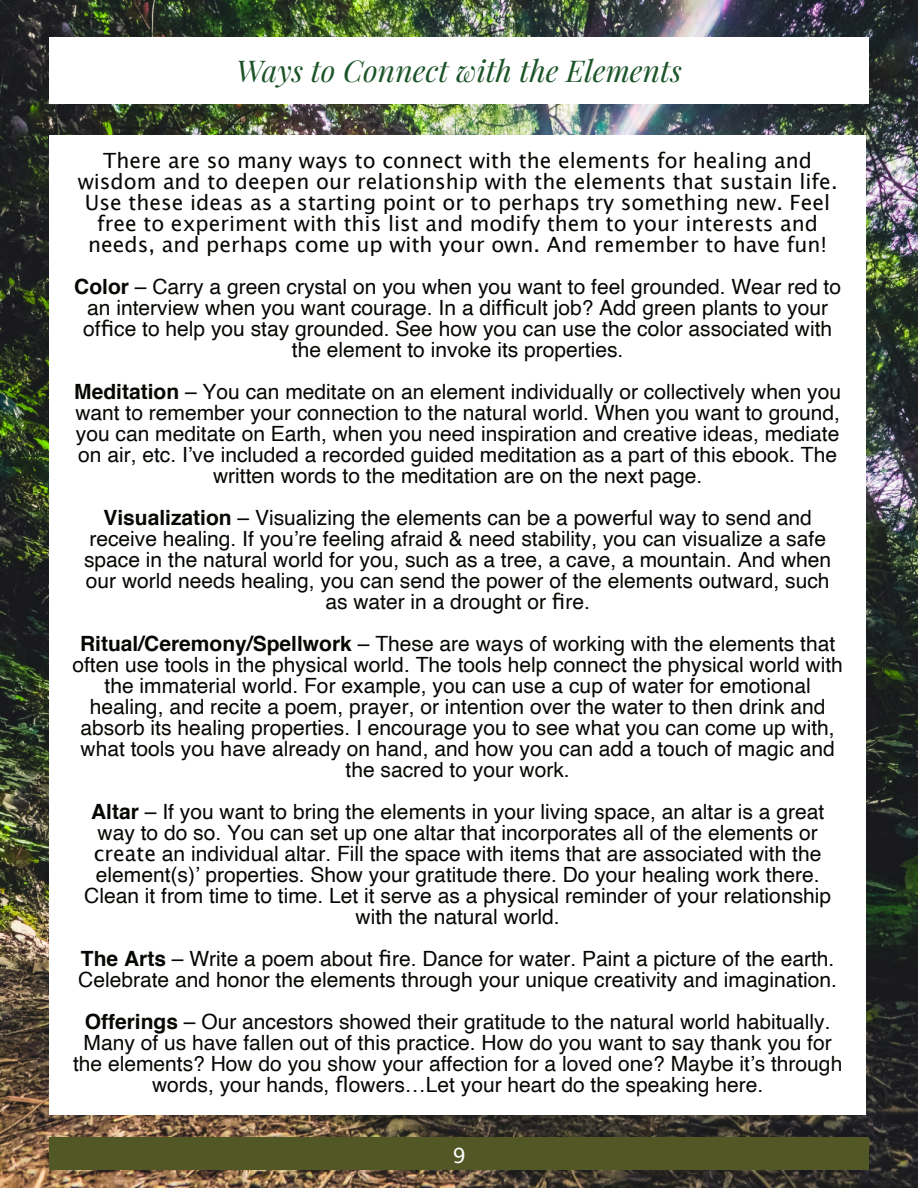
<style>
.page{position:relative;width:918px;height:1188px;background:#fff}
.page>*{position:absolute;margin:0;border:0;box-sizing:border-box;transform-origin:0 0}
.t1{font:italic 30px "Playfair Display";color:#1c5429}
.t2{font:21px/21px "Helvetica";color:#080704;text-align:center}
.t3{font:21px/21px "Lucida Grande";color:#080704;text-align:center}
.t4{font:21px "Lucida Grande";color:#fff}
.s1{font-weight:700}
.s2{font-family:"Lucida Grande"}
</style>
<div class="page">
<img style="left:0;top:0;width:918px;height:1188px">
<div style="left:49px;top:1137px;width:820px;height:33px;background:#515725"></div>
<div style="left:49px;top:135px;width:817px;height:979px;background:#fff"></div>
<div style="left:49px;top:38px;width:820px;height:66px;background:#fff"></div>
<h1 class="t1" style="left:236px;top:49px;width:447px">Ways to Connect with the Elements</h1>
<p class="t3" style="left:78px;top:152px;width:761px">There are so many ways to connect with the elements for healing and wisdom and to deepen our relationship with the elements that sustain life.<br>Use these ideas as a starting point or to perhaps try something new. Feel free to experiment with this list and modify them to your interests and needs, and perhaps come up with your own. And remember to have fun!</p>
<p class="t2" style="left:74px;top:278px;width:768px"><span class="s1">Color</span> – Carry a green crystal on you when you want to feel grounded. Wear red to an interview when you want courage. In a dif<span class="s2">fi</span>cult job? Add green plants to your of<span class="s2">fi</span>ce to help you stay grounded. See how you can use the color associated with the element to invoke its properties.</p>
<p class="t2" style="left:74px;top:383px;width:768px"><span class="s1">Meditation</span> – You can meditate on an element individually or collectively when you want to remember your connection to the natural world. When you want to ground, you can meditate on Earth, when you need inspiration and creative ideas, mediate on air, etc. I’ve included a recorded guided meditation as a part of this ebook. The written words to the meditation are on the next page.</p>
<p class="t2" style="left:84px;top:509px;width:749px"><span class="s1">Visualization</span> – Visualizing the elements can be a powerful way to send and receive healing. If you’re feeling afraid &amp; need stability, you can visualize a safe space in the natural world for you, such as a tree, a cave, a mountain. And when our world needs healing, you can send the power of the elements outward, such as water in a drought or <span class="s2">fi</span>re.</p>
<p class="t2" style="left:72px;top:635px;width:772px"><span class="s1">Ritual/Ceremony/Spellwork</span> – These are ways of working with the elements that often use tools in the physical world. The tools help connect the physical world with the immaterial world. For example, you can use a cup of water for emotional healing, and recite a poem, prayer, or intention over the water to then drink and absorb its healing properties. I encourage you to see what you can come up with, what tools you have already on hand, and how you can add a touch of magic and the sacred to your work.</p>
<p class="t2" style="left:84px;top:803px;width:749px"><span class="s1">Altar</span> – If you want to bring the elements in your living space, an altar is a great way to do so. You can set up one altar that incorporates all of the elements or <span class="s2">create</span> an individual altar. Fill the space with items that are associated with the element(s)’ properties. Show your gratitude there. Do your healing work there.<br>Clean it from time to time. Let it serve as a physical reminder of your relationship with the natural world.</p>
<p class="t2" style="left:78px;top:950px;width:760px;text-align:left"><span class="s1">The Arts</span> – Write a poem about <span class="s2">fi</span>re. Dance for water. Paint a picture of the earth.<br>Celebrate and honor the elements through your unique creativity and imagination.</p>
<p class="t2" style="left:73px;top:1013px;width:771px"><span class="s1">Offerings</span> – Our ancestors showed their gratitude to the natural world habitually.<br>Many of us have fallen out of this practice. How do you want to say thank you for the elements? How do you show your affection for a loved one? Maybe it’s through words, your hands, <span class="s2">fl</span>owers…Let your heart do the speaking here.</p>
<p class="t4" style="left:452px;top:1146px;width:15px">9</p>
</div>
